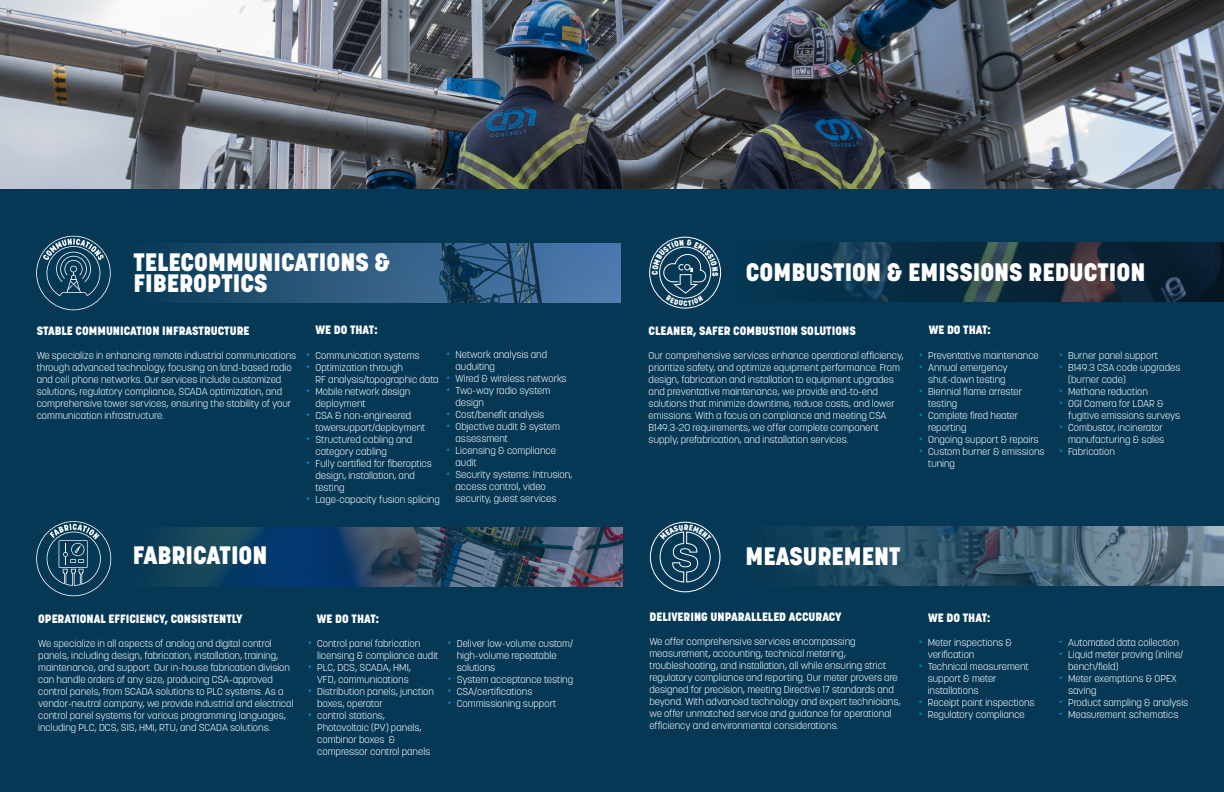
<style>
.page{position:relative;width:1224px;height:792px;background:#fff}
.page>*{position:absolute;margin:0;border:0;box-sizing:border-box;transform-origin:0 0}
.t1{font:800 25px/21px "Korolev";color:#fff}
.t2{font:800 12px "Korolev";color:#fff}
.t3{font:300 10px/12px "Korolev";color:#fff}
.t4{font:300 10px "Korolev";letter-spacing:-.02em;color:#fff}
.t5{font:800 8.1px "Korolev";color:#fff}
.s1{font-weight:700;font-size:15px;color:#0f8ab9}
.s2{font-weight:700;font-size:15px;color:#0289b8}
</style>
<div class="page">
<div style="left:0;top:36px;width:1224px;height:756px;background:#043855"></div>
<img style="left:173px;top:244px;width:448px;height:59px">
<svg style="left:36px;top:236px;width:75px;height:74px"></svg>
<img style="left:111px;top:527px;width:491px;height:59px">
<svg style="left:36px;top:521px;width:75px;height:75px"></svg>
<svg style="left:602px;top:243px;width:120px;height:59px"></svg>
<img style="left:824px;top:243px;width:400px;height:59px">
<svg style="left:602px;top:527px;width:21px;height:59px"></svg>
<img style="left:777px;top:527px;width:447px;height:59px">
<img style="left:0;top:0;width:1224px;height:189px">
<svg style="left:649px;top:236px;width:72px;height:73px"></svg>
<svg style="left:649px;top:521px;width:72px;height:72px"></svg>
<h1 class="t1" style="left:133px;top:251px;width:258px">TELECOMMUNICATIONS &amp;<br>FIBEROPTICS</h1>
<p class="t2" style="left:37px;top:324px;width:214px">STABLE COMMUNICATION INFRASTRUCTURE</p>
<p class="t2" style="left:315px;top:322px;width:64px">WE DO THAT:</p>
<p class="t3" style="left:37px;top:350px;width:261px">We specialize in enhancing remote industrial communications through advanced technology, focusing on land-based radio and cell phone networks. Our services include customized solutions, regulatory compliance, SCADA optimization, and comprehensive tower services, ensuring the stability of your communication infrastructure.</p>
<p class="t3" style="left:447px;top:349px;width:102px"><span class="s1">·</span> Network analysis and</p>
<p class="t3" style="left:456px;top:361px;width:41px">auduiting</p>
<p class="t3" style="left:447px;top:373px;width:122px"><span class="s1">·</span> Wired &amp; wireless networks</p>
<p class="t4" style="left:447px;top:385px;width:105px"><span class="s1">·</span> Two-way radio system</p>
<p class="t3" style="left:456px;top:397px;width:30px">design</p>
<p class="t3" style="left:447px;top:409px;width:99px"><span class="s1">·</span> Cost/benefit analysis</p>
<p class="t3" style="left:447px;top:421px;width:115px"><span class="s1">·</span> Objective audit &amp; system</p>
<p class="t3" style="left:456px;top:433px;width:54px">assessment</p>
<p class="t3" style="left:447px;top:445px;width:111px"><span class="s1">·</span> Licensing &amp; compliance</p>
<p class="t3" style="left:456px;top:457px;width:23px">audit</p>
<p class="t3" style="left:447px;top:469px;width:127px"><span class="s1">·</span> Security systems: Intrusion,</p>
<p class="t3" style="left:456px;top:481px;width:92px">access control, video</p>
<p class="t3" style="left:456px;top:493px;width:102px">security, guest services</p>
<p class="t3" style="left:307px;top:349px;width:115px"><span class="s1">·</span> Communication systems <span class="s1">·</span> Optimization through</p>
<p class="t3" style="left:316px;top:373px;width:125px">RF analysis/topographic data</p>
<p class="t3" style="left:307px;top:385px;width:105px"><span class="s1">·</span> Mobile network design</p>
<p class="t3" style="left:316px;top:397px;width:52px">deployment</p>
<p class="t3" style="left:307px;top:409px;width:106px"><span class="s1">·</span> CSA &amp; non-engineered</p>
<p class="t3" style="left:316px;top:421px;width:111px">towersupport/deployment</p>
<p class="t3" style="left:307px;top:433px;width:107px"><span class="s1">·</span> Structured cabling and</p>
<p class="t3" style="left:316px;top:445px;width:73px">category cabling</p>
<p class="t3" style="left:307px;top:457px;width:127px"><span class="s1">·</span> Fully certified for fiberoptics</p>
<p class="t3" style="left:316px;top:469px;width:101px">design, installation, and</p>
<p class="t3" style="left:316px;top:481px;width:31px">testing</p>
<p class="t3" style="left:307px;top:493px;width:135px"><span class="s1">·</span> Lage-capacity fusion splicing</p>
<h1 class="t1" style="left:133px;top:545px;width:136px">FABRICATION</h1>
<p class="t2" style="left:38px;top:611px;width:206px">OPERATIONAL EFFICIENCY, CONSISTENTLY</p>
<p class="t2" style="left:317px;top:611px;width:64px">WE DO THAT:</p>
<p class="t3" style="left:38px;top:638px;width:257px">We specialize in all aspects of analog and digital control panels, including design, fabrication, installation, training, maintenance, and support. Our in-house fabrication division can handle orders of any size, producing CSA-approved control panels, from SCADA solutions to PLC systems. As a vendor-neutral company, we provide industrial and electrical control panel systems for various programming languages, including PLC, DCS, SIS, HMI, RTU, and SCADA solutions.</p>
<p class="t3" style="left:308px;top:637px;width:114px"><span class="s1">·</span> Control panel fabrication</p>
<p class="t3" style="left:317px;top:649px;width:123px">licensing &amp; compliance audit</p>
<p class="t3" style="left:308px;top:661px;width:104px"><span class="s1">·</span> PLC, DCS, SCADA, HMI,</p>
<p class="t3" style="left:317px;top:673px;width:93px">VFD, communications</p>
<p class="t3" style="left:308px;top:685px;width:127px"><span class="s1">·</span> Distribution panels, junction</p>
<p class="t3" style="left:317px;top:697px;width:67px">boxes, operator</p>
<p class="t3" style="left:308px;top:709px;width:79px"><span class="s1">·</span> control stations,</p>
<p class="t3" style="left:317px;top:721px;width:106px">Photovoltaic (PV) panels,</p>
<p class="t3" style="left:317px;top:733px;width:80px">combinor boxes &amp;</p>
<p class="t3" style="left:317px;top:745px;width:115px">compressor control panels</p>
<p class="t3" style="left:448px;top:638px;width:127px"><span class="s1">·</span> Deliver low-volume custom/</p>
<p class="t3" style="left:457px;top:650px;width:101px">high-volume repeatable</p>
<p class="t3" style="left:457px;top:662px;width:40px">solutions</p>
<p class="t3" style="left:448px;top:674px;width:127px"><span class="s1">·</span> System acceptance testing</p>
<p class="t3" style="left:448px;top:686px;width:86px"><span class="s1">·</span> CSA/certifications</p>
<p class="t3" style="left:448px;top:698px;width:110px"><span class="s1">·</span> Commissioning support</p>
<p class="t5" style="left:650px;top:275px;width:6px;rotate:-90deg">C</p>
<h1 class="t1" style="left:746px;top:261px;width:401px">COMBUSTION &amp; EMISSIONS REDUCTION</h1>
<p class="t2" style="left:649px;top:323px;width:209px">CLEANER, SAFER COMBUSTION SOLUTIONS</p>
<p class="t2" style="left:929px;top:322px;width:64px">WE DO THAT:</p>
<p class="t3" style="left:649px;top:349px;width:257px">Our comprehensive services enhance operational efficiency, prioritize safety, and optimize equipment performance. From design, fabrication and installation to equipment upgrades and preventative maintenance, we provide end-to-end solutions that minimize downtime, reduce costs, and lower emissions. With a focus on compliance and meeting CSA B149.3-20 requirements, we offer complete component supply, prefabrication, and installation services.</p>
<p class="t3" style="left:919px;top:349px;width:121px"><span class="s2">·</span> Preventative maintenance</p>
<p class="t3" style="left:919px;top:361px;width:90px"><span class="s2">·</span> Annual emergency</p>
<p class="t3" style="left:928px;top:373px;width:79px">shut-down testing</p>
<p class="t3" style="left:919px;top:385px;width:104px"><span class="s2">·</span> Biennial flame arrester</p>
<p class="t3" style="left:928px;top:397px;width:31px">testing</p>
<p class="t3" style="left:919px;top:409px;width:101px"><span class="s2">·</span> Complete fired heater</p>
<p class="t3" style="left:928px;top:421px;width:40px">reporting</p>
<p class="t3" style="left:919px;top:433px;width:121px"><span class="s2">·</span> Ongoing support &amp; repairs</p>
<p class="t3" style="left:919px;top:445px;width:127px"><span class="s2">·</span> Custom burner &amp; emissions</p>
<p class="t3" style="left:928px;top:457px;width:28px">tuning</p>
<p class="t3" style="left:1059px;top:349px;width:100px"><span class="s2">·</span> Burner panel support</p>
<p class="t3" style="left:1059px;top:361px;width:123px"><span class="s2">·</span> B149.3 CSA code upgrades</p>
<p class="t3" style="left:1068px;top:373px;width:59px">(burner code)</p>
<p class="t3" style="left:1059px;top:385px;width:90px"><span class="s2">·</span> Methane reduction</p>
<p class="t3" style="left:1059px;top:397px;width:106px"><span class="s2">·</span> OGI Camera for LDAR &amp;</p>
<p class="t3" style="left:1068px;top:409px;width:114px">fugitive emissions surveys</p>
<p class="t3" style="left:1059px;top:421px;width:105px"><span class="s2">·</span> Combustor, incinerator</p>
<p class="t3" style="left:1068px;top:433px;width:98px">manufacturing &amp; sales</p>
<p class="t3" style="left:1059px;top:445px;width:57px"><span class="s2">·</span> Fabrication</p>
<h1 class="t1" style="left:746px;top:545px;width:157px">MEASUREMENT</h1>
<p class="t2" style="left:650px;top:610px;width:194px">DELIVERING UNPARALLELED ACCURACY</p>
<p class="t2" style="left:928px;top:610px;width:64px">WE DO THAT:</p>
<p class="t3" style="left:650px;top:636px;width:253px">We offer comprehensive services encompassing measurement, accounting, technical metering, troubleshooting, and installation, all while ensuring strict regulatory compliance and reporting. Our meter provers are designed for precision, meeting Directive 17 standards and beyond. With advanced technology and expert technicians, we offer unmatched service and guidance for operational efficiency and environmental considerations.</p>
<p class="t3" style="left:919px;top:636px;width:95px"><span class="s2">·</span> Meter inspections &amp;</p>
<p class="t3" style="left:928px;top:648px;width:48px">verification</p>
<p class="t3" style="left:919px;top:660px;width:112px"><span class="s2">·</span> Technical measurement</p>
<p class="t3" style="left:928px;top:672px;width:70px">support &amp; meter</p>
<p class="t3" style="left:928px;top:684px;width:52px">installations</p>
<p class="t3" style="left:919px;top:696px;width:117px"><span class="s2">·</span> Receipt point inspections</p>
<p class="t3" style="left:919px;top:708px;width:108px"><span class="s2">·</span> Regulatory compliance</p>
<p class="t3" style="left:1059px;top:636px;width:121px"><span class="s2">·</span> Automated data collection</p>
<p class="t3" style="left:1059px;top:648px;width:126px"><span class="s2">·</span> Liquid meter proving (inline/</p>
<p class="t3" style="left:1068px;top:660px;width:52px">bench/field)</p>
<p class="t3" style="left:1059px;top:672px;width:119px"><span class="s2">·</span> Meter exemptions &amp; OPEX</p>
<p class="t3" style="left:1068px;top:684px;width:30px">saving</p>
<p class="t3" style="left:1059px;top:696px;width:131px"><span class="s2">·</span> Product sampling &amp; analysis</p>
<p class="t3" style="left:1059px;top:708px;width:121px"><span class="s2">·</span> Measurement schematics</p>
</div>
